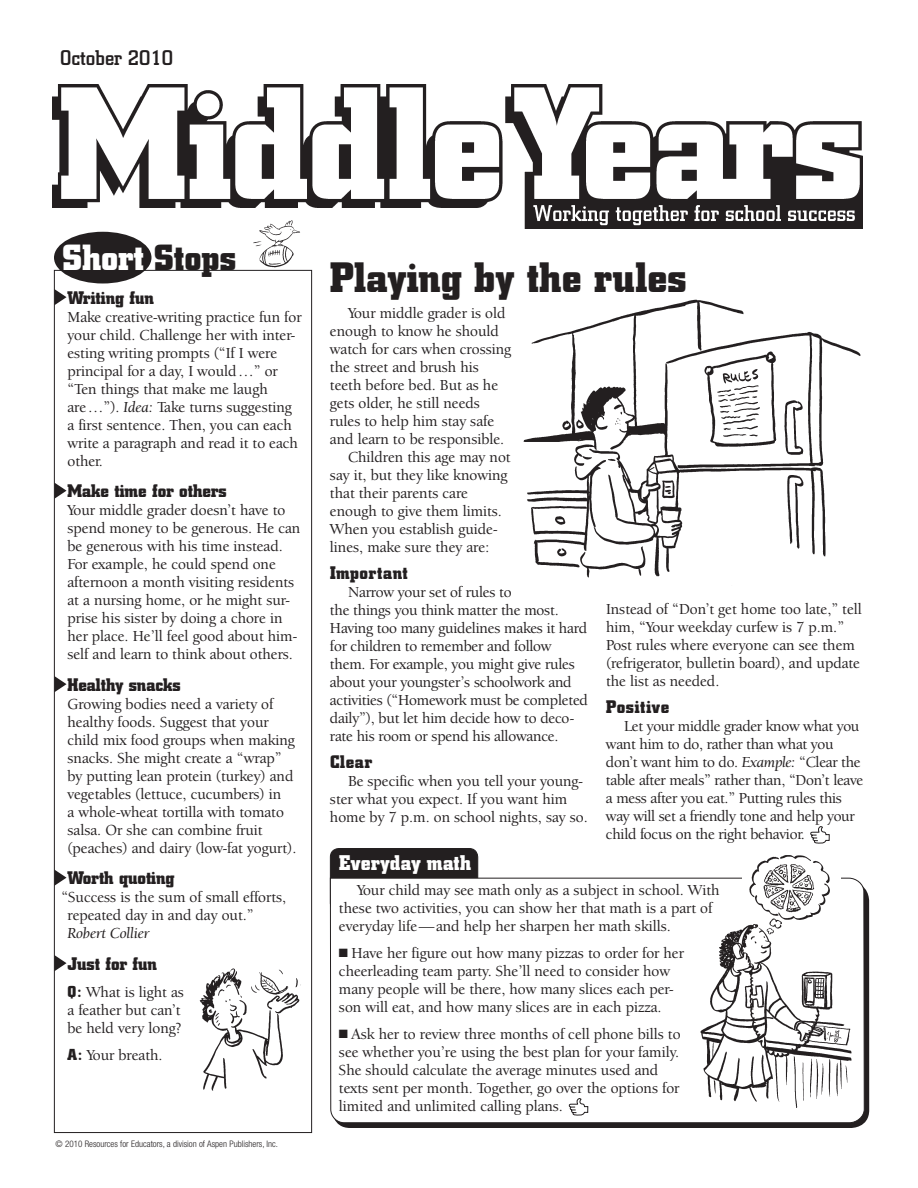
<style>
.page{position:relative;width:918px;height:1188px;background:#fff}
.page>*{position:absolute;margin:0;border:0;box-sizing:border-box;transform-origin:0 0}
.t1{font:700 42px "City";letter-spacing:.01em;color:#231f20}
.t2{font:700 36px "City";color:#fff}
.t3{font:700 21px "City";letter-spacing:.015em;color:#fff}
.t4{font:500 21px "City";color:#231f20}
.t5{font:700 18px "City";color:#231f20}
.t6{font:700 18px "City";letter-spacing:.03em;color:#231f20}
.t7{font:700 18px "City";letter-spacing:.035em;color:#231f20}
.t8{font:500 15.75px/18px "Berkeley Oldstyle IT Cby BT";color:#231f20}
.t9{font:15.75px "Berkeley Oldstyle IT Cby BT Med Ital";color:#231f20}
.t10{font:300 condensed 9px "Helvetica Neue";color:#231f20}
.s1{color:#231f20}
.s2{font-family:"Berkeley Oldstyle IT Cby BT Med Ital";font-weight:400}
.s3{font-family:"City";font-weight:700}
</style>
<div class="page">
<img style="left:53px;top:84px;width:810px;height:144px">
<div style="left:332px;top:883px;width:537px;height:245px;background:#231f20;border-radius:18px"></div>
<div style="left:330px;top:849px;width:148px;height:63px;background:#231f20;border-radius:9px"></div>
<div style="left:330px;top:848px;width:148px;height:64px;border:1px solid #231f20;border-radius:9px"></div>
<svg style="left:330px;top:877px;width:535px;height:247px"></svg>
<svg style="left:54px;top:289px;width:13px;height:16px"></svg>
<svg style="left:54px;top:483px;width:13px;height:16px"></svg>
<svg style="left:54px;top:676px;width:13px;height:16px"></svg>
<svg style="left:54px;top:870px;width:13px;height:16px"></svg>
<svg style="left:54px;top:955px;width:13px;height:16px"></svg>
<div style="left:54px;top:232px;width:98px;height:52px;background:#231f20;border-radius:50%"></div>
<svg style="left:569px;top:1097px;width:19px;height:19px"></svg>
<svg style="left:810px;top:826px;width:20px;height:18px"></svg>
<img style="left:248px;top:215px;width:58px;height:55px">
<img style="left:199px;top:958px;width:113px;height:134px">
<img style="left:523px;top:299px;width:338px;height:279px">
<img style="left:688px;top:855px;width:167px;height:256px">
<h3 class="t4" style="left:60px;top:46px;width:115px">October 2010</h3>
<h2 class="t2" style="left:62px;top:237px;width:175px">Short <span class="s1">Stops</span></h2>
<p class="t5" style="left:67px;top:287px;width:88px">Writing fun</p>
<p class="t8" style="left:68px;top:308px;width:236px">Make creative-writing practice fun for your child. Challenge her with inter&shy;esting writing prompts (“If I were principal for a day, I would…” or “Ten things that make me laugh are…”). <span class="s2">Idea:</span> Take turns suggesting a first sentence. Then, you can each write a paragraph and read it to each other.</p>
<p class="t5" style="left:67px;top:481px;width:161px">Make time for others</p>
<p class="t8" style="left:68px;top:501px;width:234px">Your middle grader doesn’t have to spend money to be generous. He can be generous with his time instead.<br>For example, he could spend one afternoon a month visiting residents at a nursing home, or he might sur&shy;prise his sister by doing a chore in her place. He’ll feel good about him&shy;self and learn to think about others.</p>
<p class="t5" style="left:67px;top:674px;width:115px">Healthy snacks</p>
<p class="t8" style="left:68px;top:695px;width:230px">Growing bodies need a variety of healthy foods. Suggest that your child mix food groups when making snacks. She might create a “wrap” by putting lean protein (turkey) and vegetables (lettuce, cucumbers) in<br>a whole-wheat tortilla with tomato salsa. Or she can combine fruit (peaches) and dairy (low-fat yogurt).</p>
<p class="t5" style="left:67px;top:868px;width:109px">Worth quoting</p>
<p class="t8" style="left:68px;top:888px;width:220px;text-indent:-6px">“Success is the sum of small efforts, repeated day in and day out.”</p>
<p class="t9" style="left:68px;top:924px;width:84px">Robert Collier</p>
<p class="t5" style="left:67px;top:953px;width:91px">Just for fun</p>
<p class="t8" style="left:68px;top:983px;width:118px"><span class="s3">Q:</span> What is light as a feather but can’t be held very long?</p>
<p class="t8" style="left:68px;top:1046px;width:97px"><span class="s3">A:</span> Your breath.</p>
<p class="t10" style="left:56px;top:1139px;width:224px">© 2010 Resources for Educators, a division of Aspen Publishers, Inc.</p>
<h1 class="t1" style="left:330px;top:254px;width:358px">Playing by the rules</h1>
<p class="t8" style="left:348px;top:304px;width:159px">Your middle grader is old</p>
<p class="t8" style="left:330px;top:322px;width:170px">enough to know he should</p>
<p class="t8" style="left:330px;top:340px;width:183px">watch for cars when crossing</p>
<p class="t8" style="left:330px;top:358px;width:150px">the street and brush his</p>
<p class="t8" style="left:330px;top:376px;width:170px">teeth before bed. But as he</p>
<p class="t8" style="left:330px;top:394px;width:151px">gets older, he still needs</p>
<p class="t8" style="left:330px;top:412px;width:166px">rules to help him stay safe</p>
<p class="t8" style="left:330px;top:430px;width:176px">and learn to be responsible.</p>
<p class="t8" style="left:348px;top:448px;width:164px">Children this age may not</p>
<p class="t8" style="left:330px;top:466px;width:179px">say it, but they like knowing</p>
<p class="t8" style="left:330px;top:484px;width:140px">that their parents care</p>
<p class="t8" style="left:330px;top:502px;width:174px">enough to give them limits.</p>
<p class="t8" style="left:330px;top:520px;width:169px">When you establish guide-</p>
<p class="t8" style="left:330px;top:538px;width:161px">lines, make sure they are:</p>
<p class="t6" style="left:330px;top:562px;width:79px">Important</p>
<p class="t8" style="left:330px;top:583px;width:259px;text-indent:18px">Narrow your set of rules to<br>the things you think matter the most.<br>Having too many guidelines makes it hard for children to remember and follow them. For example, you might give rules about your youngster’s schoolwork and activities (“Homework must be completed daily”), but let him decide how to deco&shy;rate his room or spend his allowance.</p>
<p class="t5" style="left:330px;top:751px;width:44px">Clear</p>
<p class="t8" style="left:330px;top:772px;width:259px;text-indent:18px">Be specific when you tell your young&shy;ster what you expect. If you want him home by 7 p.m. on school nights, say so.</p>
<p class="t8" style="left:606px;top:600px;width:257px">Instead of “Don’t get home too late,” tell him, “Your weekday curfew is 7 p.m.” Post rules where everyone can see them (refrigerator, bulletin board), and update the list as needed.</p>
<p class="t7" style="left:606px;top:697px;width:65px">Positive</p>
<p class="t8" style="left:606px;top:717px;width:259px;text-indent:18px">Let your middle grader know what you want him to do, rather than what you don’t want him to do. <span class="s2">Example:</span> “Clear the table after meals” rather than, “Don’t leave a mess after you eat.” Putting rules this way will set a friendly tone and help your child focus on the right behavior.</p>
<h3 class="t3" style="left:339px;top:851px;width:134px">Everyday math</h3>
<p class="t8" style="left:339px;top:881px;width:382px;text-indent:18px">Your child may see math only as a subject in school. With these two activities, you can show her that math is a part of everyday life—and help her sharpen her math skills.</p>
<p class="t8" style="left:339px;top:944px;width:346px">■ Have her figure out how many pizzas to order for her cheerleading team party. She’ll need to consider how many people will be there, how many slices each per&shy;son will eat, and how many slices are in each pizza.</p>
<p class="t8" style="left:339px;top:1025px;width:343px">■ Ask her to review three months of cell phone bills to see whether you’re using the best plan for your family.<br>She should calculate the average minutes used and texts sent per month. Together, go over the options for limited and unlimited calling plans.</p>
</div>
